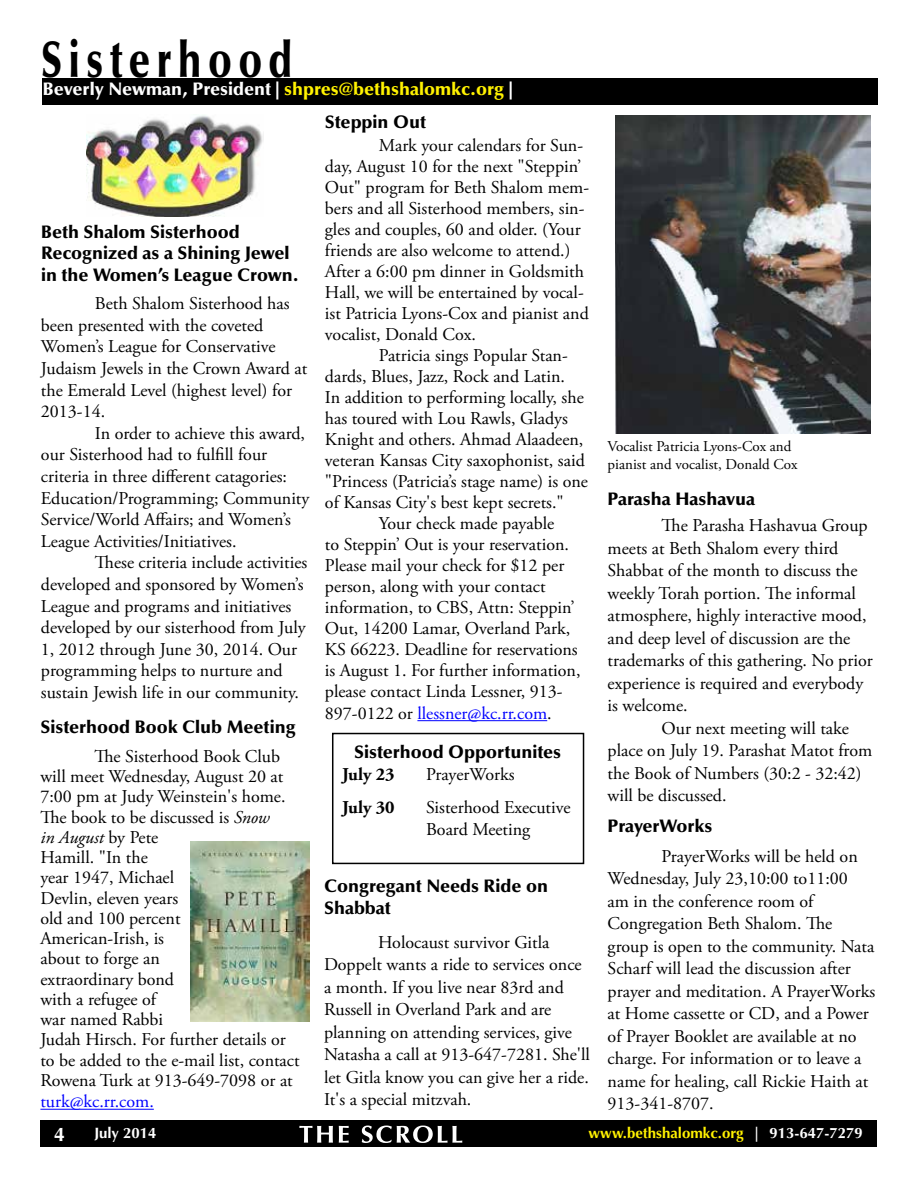
<style>
.page{position:relative;width:918px;height:1188px;background:#fff}
.page>*{position:absolute;margin:0;border:0;box-sizing:border-box;transform-origin:0 0}
.t1{font:900 51.3px "Optima LT Std";letter-spacing:.16em;color:#000;scale:.76 1}
.t2{font:700 19.5px "Optima LT Std";color:#fff}
.t3{font:18px/22.5px "Adobe Garamond Pro";color:#000}
.t4{font:900 18px/21.6px "Optima LT Std";color:#000}
.t5{font:900 18px "Optima LT Std";color:#fff}
.t6{font:18px "Adobe Garamond Pro";color:#00f}
.t7{font:700 18px "Adobe Garamond Pro";color:#000}
.t8{font:15px/18px "Adobe Garamond Pro";color:#000}
.t9{font:700 15px "Optima LT Std";color:#fff200}
.t10{font:700 15px "Optima LT Std";color:#fff}
.s1{color:#fff200}
.s2{font-style:italic}
.s3{color:#000}
.s4{color:#fff}
</style>
<div class="page">
<div style="left:40px;top:1120px;width:838px;height:28px;background:#000"></div>
<svg style="left:299px;top:1126px;width:34px;height:17px"></svg>
<svg style="left:339px;top:1126px;width:10px;height:17px"></svg>
<svg style="left:362px;top:1126px;width:100px;height:17px"></svg>
<div style="left:42px;top:78px;width:836px;height:26px;background:#000"></div>
<hr style="left:40px;top:1109px;width:114px;height:1px;background:#00f">
<hr style="left:417px;top:720px;width:130px;height:1px;background:#00f">
<img style="left:87px;top:115px;width:176px;height:101px">
<img style="left:616px;top:115px;width:254px;height:319px">
<div style="left:332px;top:733px;width:252px;height:131px;border:2px solid #000"></div>
<img style="left:191px;top:841px;width:118px;height:180px">
<h1 class="t1" style="left:41px;top:30px;width:332px">Sisterhood</h1>
<p class="t5" style="left:43px;top:79px;width:471px">Beverly Newman, President | <span class="s1">shpres@bethshalomkc.org</span> |</p>
<p class="t4" style="left:41px;top:221px;width:259px">Beth Shalom Sisterhood<br>Recognized as a Shining Jewel in the Women’s League Crown.</p>
<p class="t3" style="left:41px;top:293px;width:268px;line-height:21.6px;text-indent:54px">Beth Shalom Sisterhood has been presented with the coveted<br>Women’s League for Conservative<br>Judaism Jewels in the Crown Award at the Emerald Level (highest level) for<br>2013-14.</p>
<p class="t3" style="left:41px;top:423px;width:270px;line-height:21.6px;text-indent:54px">In order to achieve this award, our Sisterhood had to fulfill four criteria in three different catagories:<br>Education/Programming; Community Service/World Affairs; and Women’s League Activities/Initiatives.</p>
<p class="t3" style="left:41px;top:552px;width:268px;line-height:21.6px;text-indent:54px">These criteria include activities developed and sponsored by Women’s League and programs and initiatives developed by our sisterhood from July 1, 2012 through June 30, 2014. Our programming helps to nurture and sustain Jewish life in our community.</p>
<p class="t4" style="left:41px;top:716px;width:257px">Sisterhood Book Club Meeting</p>
<p class="t3" style="left:40px;top:747px;width:261px;line-height:20.2px;text-indent:54px">The Sisterhood Book Club will meet Wednesday, August 20 at<br>7:00 pm at Judy Weinstein's home.<br>The book to be discussed is <span class="s2">Snow<br>in August</span> by Pete<br>Hamill. "In the<br>year 1947, Michael<br>Devlin, eleven years<br>old and 100 percent<br>American-Irish, is<br>about to forge an<br>extraordinary bond<br>with a refugee of<br>war named Rabbi<br>Judah Hirsch. For further details or to be added to the e-mail list, contact<br>Rowena Turk at 913-649-7098 or at</p>
<p class="t6" style="left:40px;top:1091px;width:115px">turk@kc.rr.com.</p>
<p class="t4" style="left:325px;top:111px;width:103px">Steppin Out</p>
<p class="t3" style="left:325px;top:136px;width:266px;line-height:21px;text-indent:54px">Mark your calendars for Sun&shy;day, August 10 for the next "Steppin’ Out" program for Beth Shalom mem&shy;bers and all Sisterhood members, sin&shy;gles and couples, 60 and older. (Your friends are also welcome to attend.)<br>After a 6:00 pm dinner in Goldsmith Hall, we will be entertained by vocal&shy;ist Patricia Lyons-Cox and pianist and vocalist, Donald Cox.</p>
<p class="t3" style="left:379px;top:345px;width:190px">Patricia sings Popular Stan-</p>
<p class="t3" style="left:325px;top:366px;width:242px">dards, Blues, Jazz, Rock and Latin.</p>
<p class="t3" style="left:325px;top:387px;width:260px">In addition to performing locally, she</p>
<p class="t3" style="left:325px;top:408px;width:245px">has toured with Lou Rawls, Gladys</p>
<p class="t3" style="left:325px;top:429px;width:260px">Knight and others. Ahmad Alaadeen,</p>
<p class="t3" style="left:325px;top:450px;width:261px">veteran Kansas City saxophonist, said</p>
<p class="t3" style="left:325px;top:471px;width:265px">"Princess (Patricia’s stage name) is one</p>
<p class="t3" style="left:325px;top:492px;width:240px">of Kansas City's best kept secrets."</p>
<p class="t3" style="left:379px;top:513px;width:177px">Your check made payable</p>
<p class="t3" style="left:325px;top:534px;width:246px">to Steppin’ Out is your reservation.</p>
<p class="t3" style="left:325px;top:555px;width:241px">Please mail your check for $12 per</p>
<p class="t3" style="left:325px;top:576px;width:222px">person, along with your contact</p>
<p class="t3" style="left:325px;top:597px;width:251px">information, to CBS, Attn: Steppin’</p>
<p class="t3" style="left:325px;top:618px;width:247px">Out, 14200 Lamar, Overland Park,</p>
<p class="t3" style="left:325px;top:639px;width:254px">KS 66223. Deadline for reservations</p>
<p class="t3" style="left:325px;top:660px;width:257px">is August 1. For further information,</p>
<p class="t3" style="left:325px;top:681px;width:239px">please contact Linda Lessner, 913-</p>
<p class="t6" style="left:325px;top:703px;width:228px"><span class="s3">897-0122 or</span> llessner@kc.rr.com<span class="s3">.</span></p>
<p class="t4" style="left:354px;top:741px;width:209px">Sisterhood Opportunites</p>
<p class="t7" style="left:342px;top:763px;width:54px">July 23</p>
<p class="t3" style="left:426px;top:763px;width:90px">PrayerWorks</p>
<p class="t7" style="left:342px;top:797px;width:54px">July 30</p>
<p class="t3" style="left:426px;top:797px;width:146px;line-height:21.6px">Sisterhood Executive<br>Board Meeting</p>
<p class="t4" style="left:324px;top:875px;width:226px">Congregant Needs Ride on<br>Shabbat</p>
<p class="t3" style="left:324px;top:932px;width:268px;text-indent:54px">Holocaust survivor Gitla<br>Doppelt wants a ride to services once a month. If you live near 83rd and<br>Russell in Overland Park and are planning on attending services, give<br>Natasha a call at 913-647-7281. She'll let Gitla know you can give her a ride.<br>It's a special mitzvah.</p>
<p class="t8" style="left:608px;top:437px;width:191px">Vocalist Patricia Lyons-Cox and pianist and vocalist, Donald Cox</p>
<p class="t4" style="left:608px;top:488px;width:149px">Parasha Hashavua</p>
<p class="t3" style="left:608px;top:515px;width:267px;text-indent:54px">The Parasha Hashavua Group meets at Beth Shalom every third<br>Shabbat of the month to discuss the weekly Torah portion. The informal atmosphere, highly interactive mood, and deep level of discussion are the trademarks of this gathering. No prior experience is required and everybody is welcome.</p>
<p class="t3" style="left:608px;top:717px;width:266px;text-indent:54px">Our next meeting will take place on July 19. Parashat Matot from the Book of Numbers (30:2 - 32:42) will be discussed.</p>
<p class="t4" style="left:608px;top:816px;width:106px">PrayerWorks</p>
<p class="t3" style="left:608px;top:846px;width:269px;text-indent:54px">PrayerWorks will be held on<br>Wednesday, July 23,10:00 to11:00<br>am in the conference room of<br>Congregation Beth Shalom. The group is open to the community. Nata<br>Scharf will lead the discussion after prayer and meditation. A PrayerWorks at Home cassette or CD, and a Power of Prayer Booklet are available at no charge. For information or to leave a name for healing, call Rickie Haith at<br>913-341-8707.</p>
<p class="t2" style="left:54px;top:1123px;width:12px">4</p>
<p class="t10" style="left:95px;top:1124px;width:64px">July 2014</p>
<p class="t9" style="left:589px;top:1124px;width:276px">www.bethshalomkc.org <span class="s4">| 913-647-7279</span></p>
</div>
